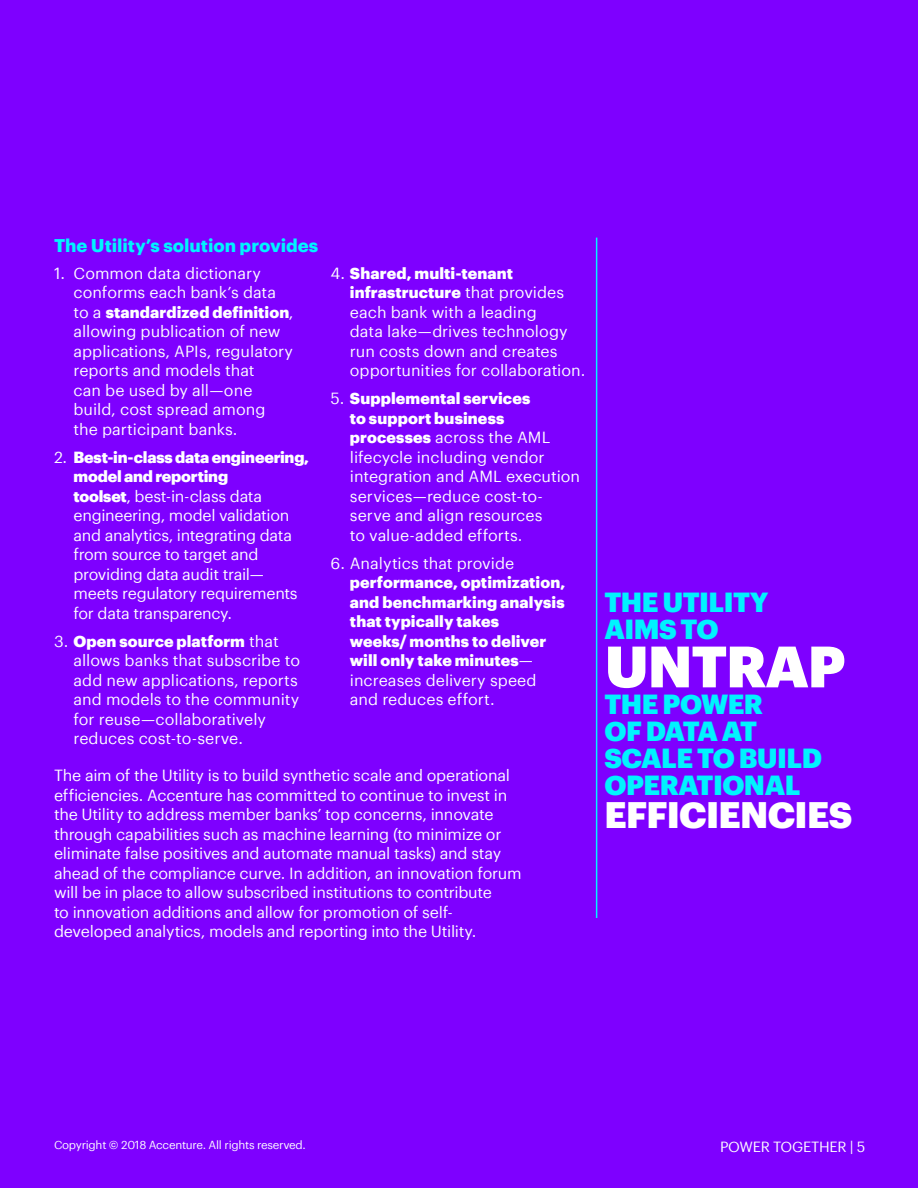
<style>
.page{position:relative;width:918px;height:1188px;background:#7e00ff}
.page>*{position:absolute;margin:0;border:0;box-sizing:border-box;transform-origin:0 0}
.t1{font:900 57px "Graphik";letter-spacing:-.02em;color:#fff}
.t2{font:900 36px "Graphik";letter-spacing:-.02em;color:#fff}
.t3{font:900 27px/27px "Graphik";letter-spacing:-.02em;color:#00f3ff}
.t4{font:700 18px "Graphik";letter-spacing:-.005em;color:#00f3ff}
.t5{font:15.75px/19.5px "Graphik";letter-spacing:-.01em;color:#fff}
.t6{font:900 15.75px/19.5px "Graphik";letter-spacing:.01em;color:#fff}
.t7{font:14.4px "Graphik";letter-spacing:-.02em;color:#fff}
.t8{font:11.4px "Graphik";letter-spacing:-.025em;color:#fff}
.s1{font-weight:900}
.s2{font-weight:400}
</style>
<div class="page">
<hr style="left:596px;top:238px;width:1px;height:680px;background:#00f3ff">
<p class="t4" style="left:54px;top:232px;width:266px">The Utility’s solution provides</p>
<p class="t5" style="left:73px;top:262px;width:222px;text-indent:-19px">1. Common data dictionary conforms each bank’s data to a <span class="s1">standardized definition</span>, allowing publication of new applications, APIs, regulatory reports and models that<br>can be used by all—one build, cost spread among the participant banks.</p>
<p class="t5" style="left:73px;top:446px;width:237px;text-indent:-19px">2. <span class="s1">Best-in-class data engineering, model and reporting<br>toolset</span>, best-in-class data engineering, model validation and analytics, integrating data from source to target and providing data audit trail— meets regulatory requirements for data transparency.</p>
<p class="t5" style="left:73px;top:630px;width:228px;text-indent:-19px">3. <span class="s1">Open source platform</span> that allows banks that subscribe to add new applications, reports and models to the community for reuse—collaboratively reduces cost-to-serve.</p>
<p class="t5" style="left:350px;top:262px;width:237px;text-indent:-19px">4. <span class="s1">Shared, multi-tenant infrastructure</span> that provides each bank with a leading<br>data lake—drives technology run costs down and creates opportunities for collaboration.</p>
<p class="t5" style="left:350px;top:388px;width:232px;text-indent:-19px">5. <span class="s1">Supplemental services<br>to support business processes</span> across the AML lifecycle including vendor integration and AML execution services—reduce cost-to&shy;serve and align resources<br>to value-added efforts.</p>
<p class="t5" style="left:330px;top:552px;width:185px">6. Analytics that provide</p>
<p class="t6" style="left:350px;top:572px;width:217px">performance, optimization, and benchmarking analysis that typically takes<br>weeks/ months to deliver will only take minutes<span class="s2">— increases delivery speed and reduces effort.</span></p>
<p class="t5" style="left:54px;top:765px;width:469px">The aim of the Utility is to build synthetic scale and operational efficiencies. Accenture has committed to continue to invest in the Utility to address member banks’ top concerns, innovate through capabilities such as machine learning (to minimize or eliminate false positives and automate manual tasks) and stay ahead of the compliance curve. In addition, an innovation forum will be in place to allow subscribed institutions to contribute<br>to innovation additions and allow for promotion of self&shy;developed analytics, models and reporting into the Utility.</p>
<h3 class="t3" style="left:605px;top:587px;width:165px">THE UTILITY<br>AIMS TO</h3>
<h1 class="t1" style="left:605px;top:622px;width:242px">UNTRAP</h1>
<h3 class="t3" style="left:605px;top:689px;width:219px">THE POWER<br>OF DATA AT<br>SCALE TO BUILD<br>OPERATIONAL</h3>
<h2 class="t2" style="left:605px;top:787px;width:249px">EFFICIENCIES</h2>
<p class="t8" style="left:54px;top:1137px;width:253px">Copyright © 2018 Accenture. All rights reserved.</p>
<p class="t7" style="left:720px;top:1136px;width:147px">POWER TOGETHER | 5</p>
</div>
